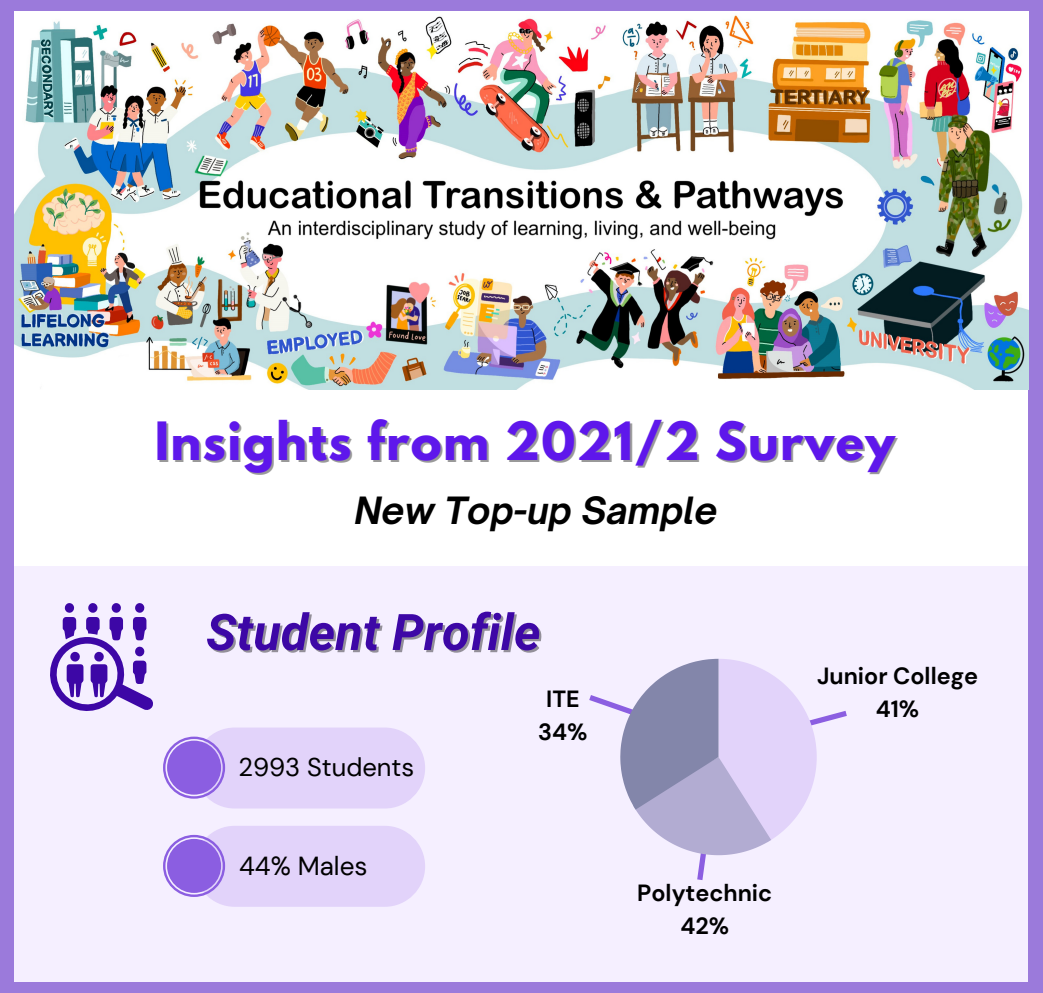
<style>
.page{position:relative;width:1043px;height:993px;background:#fff}
.page>*{position:absolute;margin:0;border:0;box-sizing:border-box;transform-origin:0 0}
.t1{font:italic 700 50.4px "Roboto";color:#3d07a6}
.t2{font:700 46.73px "League Spartan";letter-spacing:.03em;color:#5e17eb}
.t3{font:italic 700 35.88px "Open Sauce One";color:#000}
.t4{font:26.07px "DM Sans";color:#000}
.t5{font:25.55px "DM Sans";color:#000}
.t6{font:700 23.45px/32.4px "DM Sans";color:#000;text-align:center}
</style>
<div class="page">
<div style="left:0;top:0;width:1042px;height:992px;background:#9b7adb"></div>
<div style="left:15px;top:327px;width:1012px;height:271px;background:#fff"></div>
<div style="left:15px;top:566px;width:1012px;height:415px;background:#f5efff"></div>
<img style="left:15px;top:12px;width:1012px;height:377px">
<svg style="left:50px;top:603px;width:103px;height:108px"></svg>
<div style="left:194px;top:825px;width:231px;height:81px;background:#e2d3fa;border-radius:40px"></div>
<svg style="left:163px;top:834px;width:62px;height:62px"></svg>
<div style="left:167px;top:838px;width:54px;height:54px;background:#8b5ee1;border-radius:50%"></div>
<div style="left:194px;top:727px;width:231px;height:81px;background:#e2d3fa;border-radius:40px"></div>
<svg style="left:163px;top:736px;width:62px;height:62px"></svg>
<div style="left:167px;top:740px;width:54px;height:54px;background:#8b5ee1;border-radius:50%"></div>
<svg style="left:589px;top:658px;width:258px;height:222px"></svg>
<h2 class="t2" style="left:155px;top:418px;width:741px">Insights from 2021/2 Survey</h2>
<h3 class="t3" style="left:354px;top:488px;width:364px">New Top-up Sample</h3>
<h1 class="t1" style="left:206px;top:603px;width:336px">Student Profile</h1>
<p class="t5" style="left:238px;top:750px;width:177px">2993 Students</p>
<p class="t4" style="left:239px;top:849px;width:130px">44% Males</p>
<p class="t6" style="left:538px;top:682px;width:51px">ITE<br>34%</p>
<p class="t6" style="left:816px;top:660px;width:162px">Junior College<br>41%</p>
<p class="t6" style="left:637px;top:876px;width:136px">Polytechnic<br>42%</p>
</div>
